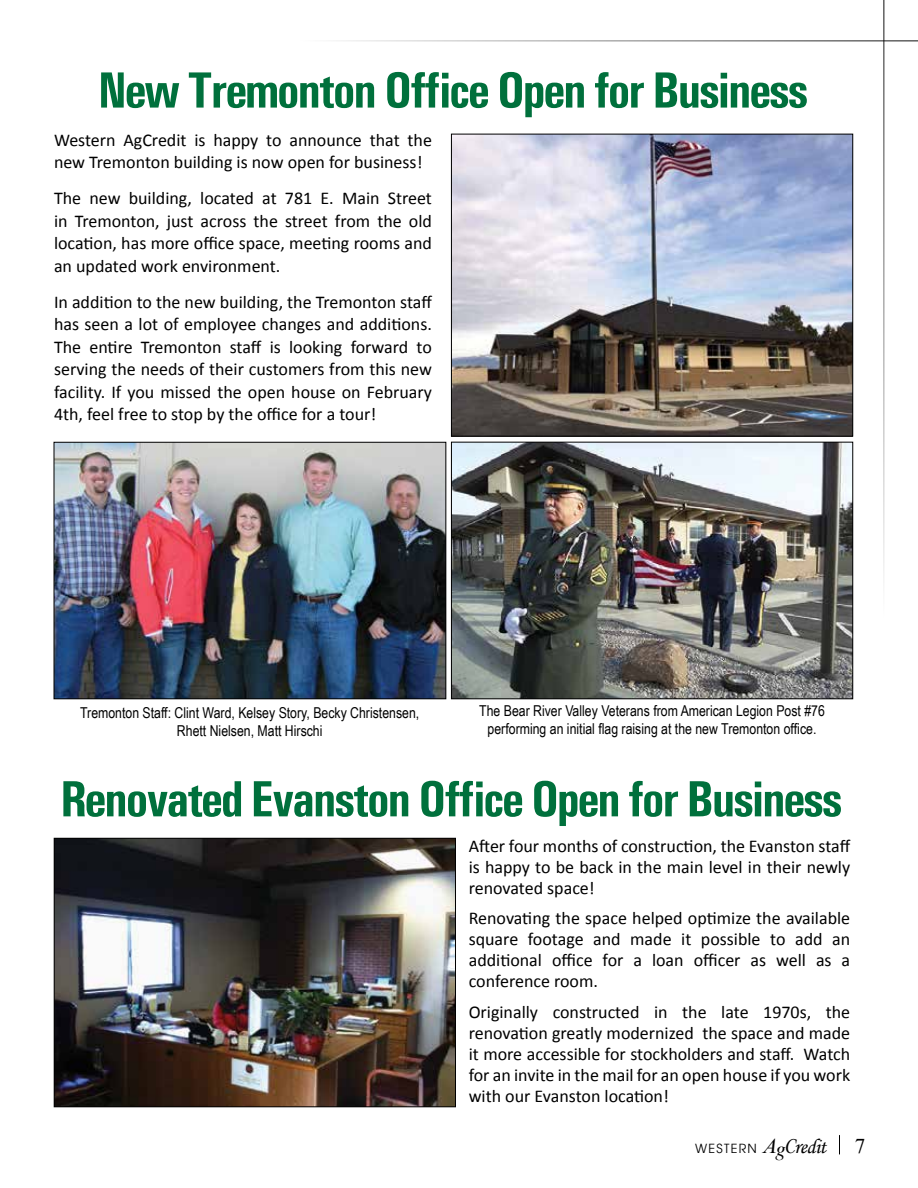
<style>
.page{position:relative;width:918px;height:1188px;background:#fff}
.page>*{position:absolute;margin:0;border:0;box-sizing:border-box;transform-origin:0 0}
.t1{font:700 condensed 51px "Univers";letter-spacing:-.04em;color:#00703c}
.t2{font:18px/22.5px "Calibri";color:#000;text-align:justify}
.t3{font:15px/18px "Arial Narrow";color:#000;text-align:center}
.t4{font:12.6px "Avant Garde";letter-spacing:.1em;color:#000}
.s1{font-family:"Times New Roman";font-style:italic;font-size:21px}
.s2{font-family:"Times";font-style:italic;font-size:21px}
.s3{font-family:"Monotype Corsiva";font-size:21px}
.s4{font-family:"Times New Roman";font-size:21px}
</style>
<div class="page">
<svg style="left:839px;top:1135px;width:1px;height:19px"></svg>
<hr style="left:300px;top:40px;width:618px;height:1px;background:#000">
<hr style="left:884px;top:0;width:1px;height:618px;background:#000">
<img style="left:453px;top:444px;width:398px;height:253px">
<div style="left:451px;top:442px;width:402px;height:257px;border:1px solid #000"></div>
<img style="left:453px;top:136px;width:398px;height:298px">
<div style="left:451px;top:134px;width:402px;height:302px;border:1px solid #000"></div>
<img style="left:56px;top:444px;width:388px;height:253px">
<div style="left:54px;top:442px;width:392px;height:257px;border:1px solid #000"></div>
<img style="left:56px;top:840px;width:398px;height:265px">
<div style="left:54px;top:838px;width:402px;height:269px;border:1px solid #000"></div>
<h1 class="t1" style="left:98px;top:59px;width:712px">New Tremonton Office Open for Business</h1>
<p class="t2" style="left:54px;top:128px;width:379px">Western AgCredit is happy to announce that the new Tremonton building is now open for business!</p>
<p class="t2" style="left:54px;top:187px;width:379px">The new building, located at 781 E. Main Street in Tremonton, just across the street from the old location, has more office space, meeting rooms and an updated work environment.</p>
<p class="t2" style="left:54px;top:290px;width:380px">In addition to the new building, the Tremonton staff has seen a lot of employee changes and additions.<br>The entire Tremonton staff is looking forward to serving the needs of their customers from this new facility. If you missed the open house on February 4th, feel free to stop by the office for a tour!</p>
<p class="t3" style="left:80px;top:703px;width:341px">Tremonton Staff: Clint Ward, Kelsey Story, Becky Christensen,<br>Rhett Nielsen, Matt Hirschi</p>
<p class="t3" style="left:479px;top:701px;width:347px">The Bear River Valley Veterans from American Legion Post #76 performing an initial flag raising at the new Tremonton office.</p>
<h1 class="t1" style="left:60px;top:768px;width:784px">Renovated Evanston Office Open for Business</h1>
<p class="t2" style="left:469px;top:835px;width:383px;line-height:21px">After four months of construction, the Evanston staff is happy to be back in the main level in their newly renovated space!</p>
<p class="t2" style="left:469px;top:908px;width:383px;line-height:21px">Renovating the space helped optimize the available square footage and made it possible to add an additional office for a loan officer as well as a conference room.</p>
<p class="t2" style="left:469px;top:1002px;width:383px;line-height:21px">Originally constructed in the late 1970s, the renovation greatly modernized the space and made it more accessible for stockholders and staff. Watch for an invite in the mail for an open house if you work with our Evanston location!</p>
<p class="t4" style="left:695px;top:1140px;width:172px">WESTERN <span class="s1">A</span><span class="s2">g</span><span class="s3">Credit</span> <span class="s4">7</span></p>
</div>
